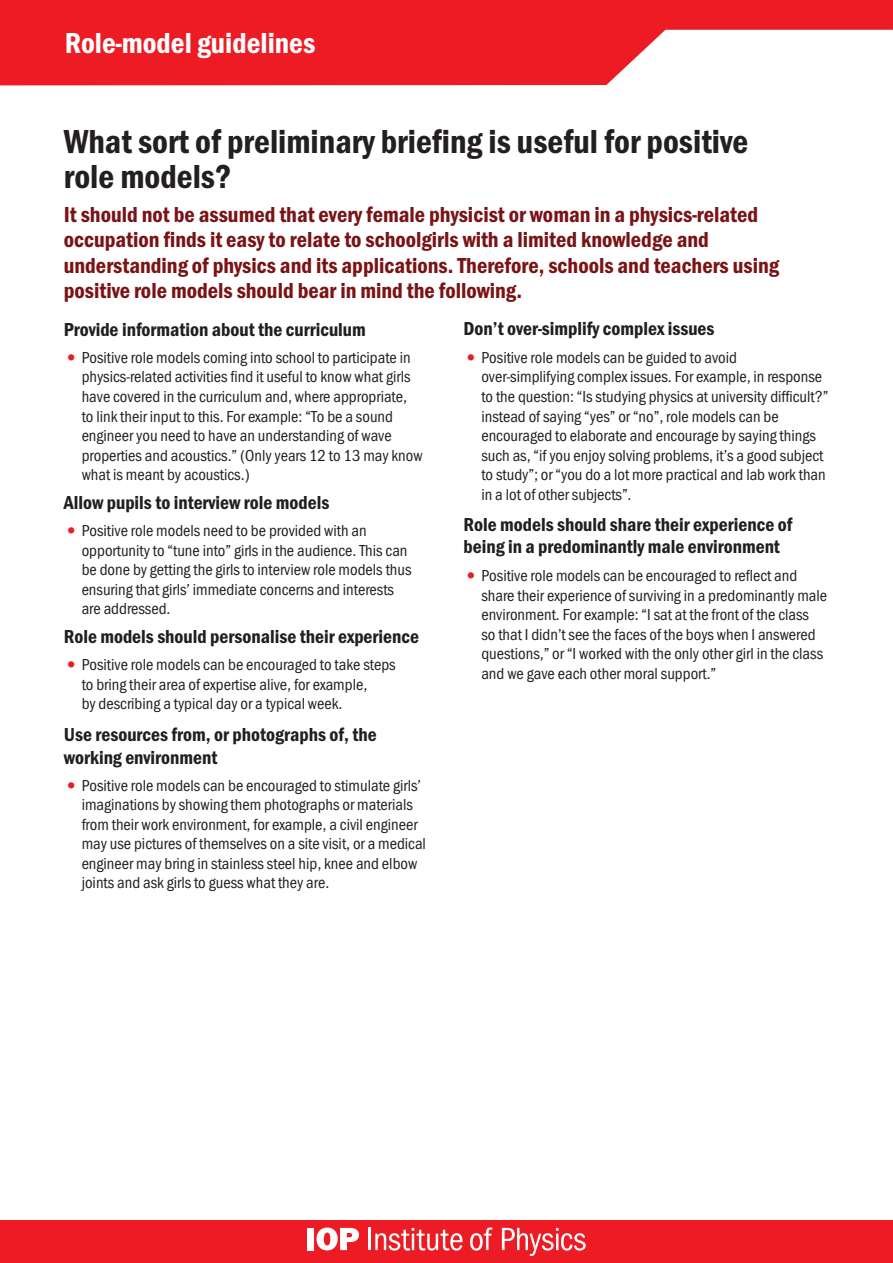
<style>
.page{position:relative;width:893px;height:1263px;background:#fff}
.page>*{position:absolute;margin:0;border:0;box-sizing:border-box;transform-origin:0 0}
.t1{font:600 34.5px/34.5px "Franklin Got Cd Io P";color:#231f20}
.t2{font:600 30px "Franklin Got Cd Io P";color:#fff}
.t3{font:600 22.5px/25.5px "Franklin Got Cd Io P";color:#7a1315}
.t4{font:600 19.5px/22.5px "Franklin Got Cd Io P";color:#231f20}
.t5{font:16.5px/19.5px "Franklin Got Cd Io P";color:#231f20}
.s1{font-size:22.5px;color:#ed1c24}
</style>
<div class="page">
<svg style="left:0;top:0;width:893px;height:85px;fill:#ed1c24"></svg>
<div style="left:0;top:1220px;width:893px;height:43px;background:#ed1c24"></div>
<div style="left:307px;top:1228px;width:7px;height:22px;background:#fff"></div>
<svg style="left:317px;top:1227px;width:42px;height:23px"></svg>
<hr style="left:369px;top:1228px;width:2px;height:22px;background:#fff">
<svg style="left:375px;top:1228px;width:88px;height:22px"></svg>
<svg style="left:470px;top:1227px;width:22px;height:23px"></svg>
<svg style="left:502px;top:1228px;width:84px;height:28px"></svg>
<h2 class="t2" style="left:65px;top:26px;width:252px">Role-model guidelines</h2>
<h1 class="t1" style="left:64px;top:125px;width:686px">What sort of preliminary briefing is useful for positive role models?</h1>
<p class="t3" style="left:64px;top:202px;width:717px">It should not be assumed that every female physicist or woman in a physics-related occupation finds it easy to relate to schoolgirls with a limited knowledge and understanding of physics and its applications. Therefore, schools and teachers using positive role models should bear in mind the following.</p>
<p class="t4" style="left:64px;top:318px;width:304px">Provide information about the curriculum</p>
<p class="t5" style="left:82px;top:348px;width:343px;text-indent:-18px"><span class="s1">•</span> Positive role models coming into school to participate in physics-related activities find it useful to know what girls have covered in the curriculum and, where appropriate, to link their input to this. For example: “To be a sound engineer you need to have an understanding of wave properties and acoustics.” (Only years 12 to 13 may know what is meant by acoustics.)</p>
<p class="t4" style="left:64px;top:491px;width:267px">Allow pupils to interview role models</p>
<p class="t5" style="left:82px;top:521px;width:331px;text-indent:-18px"><span class="s1">•</span> Positive role models need to be provided with an opportunity to “tune into” girls in the audience. This can be done by getting the girls to interview role models thus ensuring that girls’ immediate concerns and interests are addressed.</p>
<p class="t4" style="left:64px;top:625px;width:357px">Role models should personalise their experience</p>
<p class="t5" style="left:82px;top:655px;width:315px;text-indent:-18px"><span class="s1">•</span> Positive role models can be encouraged to take steps to bring their area of expertise alive, for example,<br>by describing a typical day or a typical week.</p>
<p class="t4" style="left:64px;top:724px;width:314px">Use resources from, or photographs of, the working environment</p>
<p class="t5" style="left:82px;top:775px;width:346px;text-indent:-18px"><span class="s1">•</span> Positive role models can be encouraged to stimulate girls’ imaginations by showing them photographs or materials from their work environment, for example, a civil engineer may use pictures of themselves on a site visit, or a medical engineer may bring in stainless steel hip, knee and elbow joints and ask girls to guess what they are.</p>
<p class="t4" style="left:463px;top:317px;width:253px">Don’t over-simplify complex issues</p>
<p class="t5" style="left:481px;top:348px;width:349px;text-indent:-18px"><span class="s1">•</span> Positive role models can be guided to avoid over-simplifying complex issues. For example, in response to the question: “Is studying physics at university difficult?” instead of saying “yes” or “no”, role models can be encouraged to elaborate and encourage by saying things such as, “if you enjoy solving problems, it’s a good subject to study”; or “you do a lot more practical and lab work than in a lot of other subjects”.</p>
<p class="t4" style="left:463px;top:513px;width:330px">Role models should share their experience of being in a predominantly male environment</p>
<p class="t5" style="left:481px;top:566px;width:347px;text-indent:-18px"><span class="s1">•</span> Positive role models can be encouraged to reflect and share their experience of surviving in a predominantly male environment. For example: “I sat at the front of the class so that I didn’t see the faces of the boys when I answered questions,” or “I worked with the only other girl in the class and we gave each other moral support.”</p>
</div>
